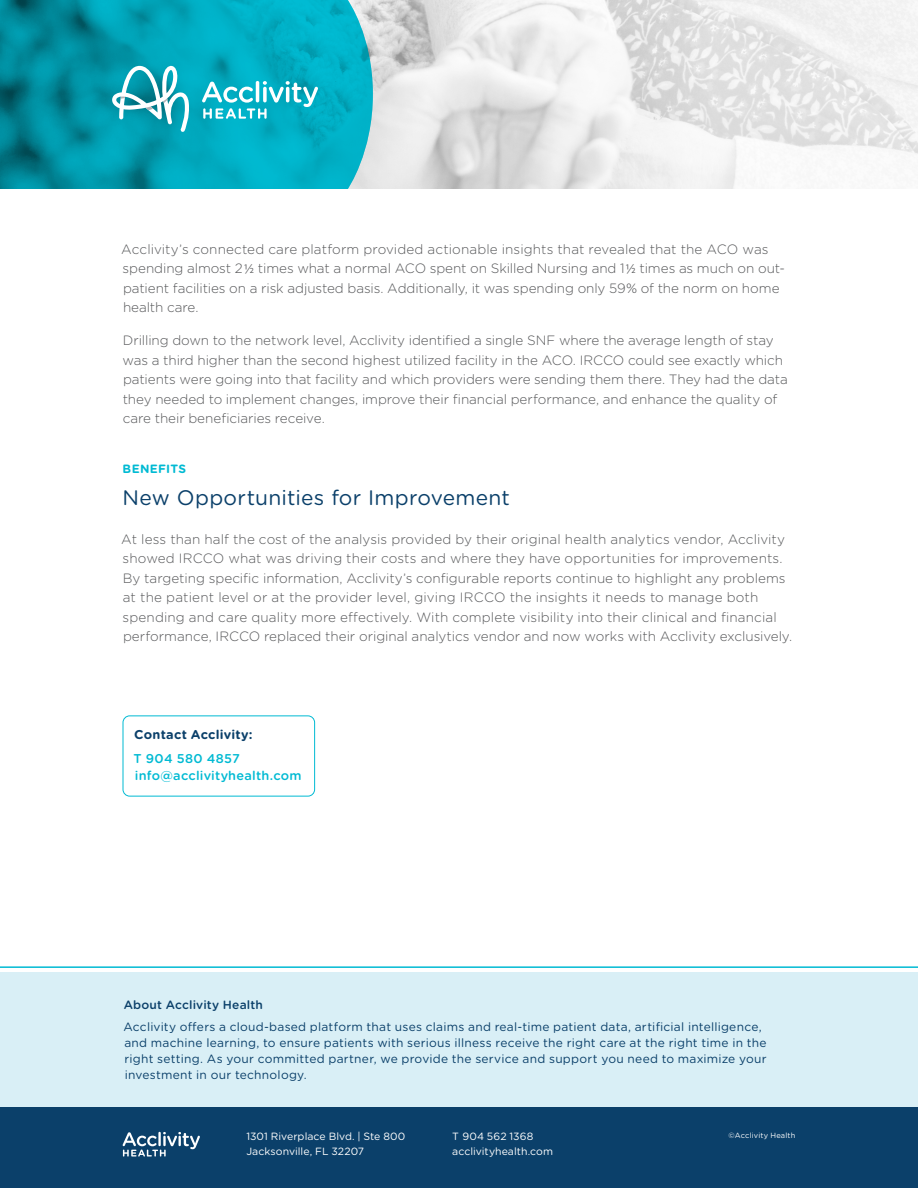
<style>
.page{position:relative;width:918px;height:1188px;background:#fff}
.page>*{position:absolute;margin:0;border:0;box-sizing:border-box;transform-origin:0 0}
.t1{font:21px "Gotham Rounded";letter-spacing:.01em;color:#0b406a}
.t2{font:300 13.5px/19.5px "Gotham Rounded";color:#57585a}
.t3{font:500 12.75px "Gotham Rounded";letter-spacing:.02em;color:#01bad3}
.t4{font:700 12.75px "Gotham Rounded";letter-spacing:.02em;color:#0b406a}
.t5{font:12px/16px "Gotham Rounded";letter-spacing:.02em;color:#0b406a}
.t6{font:500 12px "Gotham Rounded";letter-spacing:.015em;color:#0b406a}
.t7{font:700 12px "Gotham Rounded";letter-spacing:.03em;color:#01bad3}
.t8{font:10.5px "Gotham Rounded";letter-spacing:.005em;color:#fff}
.t9{font:7.5px "Gotham Rounded";letter-spacing:.02em;color:#fff}
.s1{font-family:"Branding"}
</style>
<div class="page">
<svg style="left:373px;top:0;width:545px;height:189px"></svg>
<svg style="left:0;top:0;width:373px;height:189px;background:#05a0b4"></svg>
<div style="left:0;top:972px;width:918px;height:216px;background:#d9eff6"></div>
<div style="left:0;top:1107px;width:918px;height:81px;background:#0b406a"></div>
<svg style="left:123px;top:1132px;width:77px;height:25px"></svg>
<hr style="left:0;top:966px;width:918px;height:2px;background:#01bad3">
<div style="left:123px;top:716px;width:192px;height:80px;border:1px solid #01bad3;border-radius:7px"></div>
<svg style="left:202px;top:81px;width:116px;height:38px"></svg>
<svg style="left:112px;top:66px;width:78px;height:66px"></svg>
<p class="t2" style="left:121px;top:239px;width:665px">Acclivity’s connected care platform provided actionable insights that revealed that the ACO was spending almost 2<span class="s1">1/2</span> times what a normal ACO spent on Skilled Nursing and 1<span class="s1">1/2</span> times as much on out&shy;patient facilities on a risk adjusted basis. Additionally, it was spending only 59% of the norm on home health care.</p>
<p class="t2" style="left:123px;top:330px;width:667px">Drilling down to the network level, Acclivity identified a single SNF where the average length of stay was a third higher than the second highest utilized facility in the ACO. IRCCO could see exactly which patients were going into that facility and which providers were sending them there. They had the data they needed to implement changes, improve their financial performance, and enhance the quality of care their beneficiaries receive.</p>
<p class="t7" style="left:123px;top:460px;width:65px">BENEFITS</p>
<p class="t1" style="left:123px;top:483px;width:389px">New Opportunities for Improvement</p>
<p class="t2" style="left:121px;top:529px;width:672px">At less than half the cost of the analysis provided by their original health analytics vendor, Acclivity showed IRCCO what was driving their costs and where they have opportunities for improvements.<br>By targeting specific information, Acclivity’s configurable reports continue to highlight any problems at the patient level or at the provider level, giving IRCCO the insights it needs to manage both spending and care quality more effectively. With complete visibility into their clinical and financial performance, IRCCO replaced their original analytics vendor and now works with Acclivity exclusively.</p>
<p class="t4" style="left:134px;top:725px;width:120px">Contact Acclivity:</p>
<p class="t3" style="left:134px;top:749px;width:108px">T 904 580 4857</p>
<p class="t3" style="left:135px;top:767px;width:168px">info@acclivityhealth.com</p>
<p class="t6" style="left:124px;top:996px;width:141px">About Acclivity Health</p>
<p class="t5" style="left:123px;top:1018px;width:645px">Acclivity offers a cloud-based platform that uses claims and real-time patient data, artificial intelligence, and machine learning, to ensure patients with serious illness receive the right care at the right time in the right setting. As your committed partner, we provide the service and support you need to maximize your investment in our technology.</p>
<p class="t8" style="left:246px;top:1129px;width:161px">1301 Riverplace Blvd. | Ste 800</p>
<p class="t8" style="left:246px;top:1144px;width:119px">Jacksonville, FL 32207</p>
<p class="t8" style="left:452px;top:1129px;width:83px">T 904 562 1368</p>
<p class="t8" style="left:452px;top:1144px;width:102px">acclivityhealth.com</p>
<p class="t9" style="left:729px;top:1130px;width:68px">©Acclivity Health</p>
</div>
